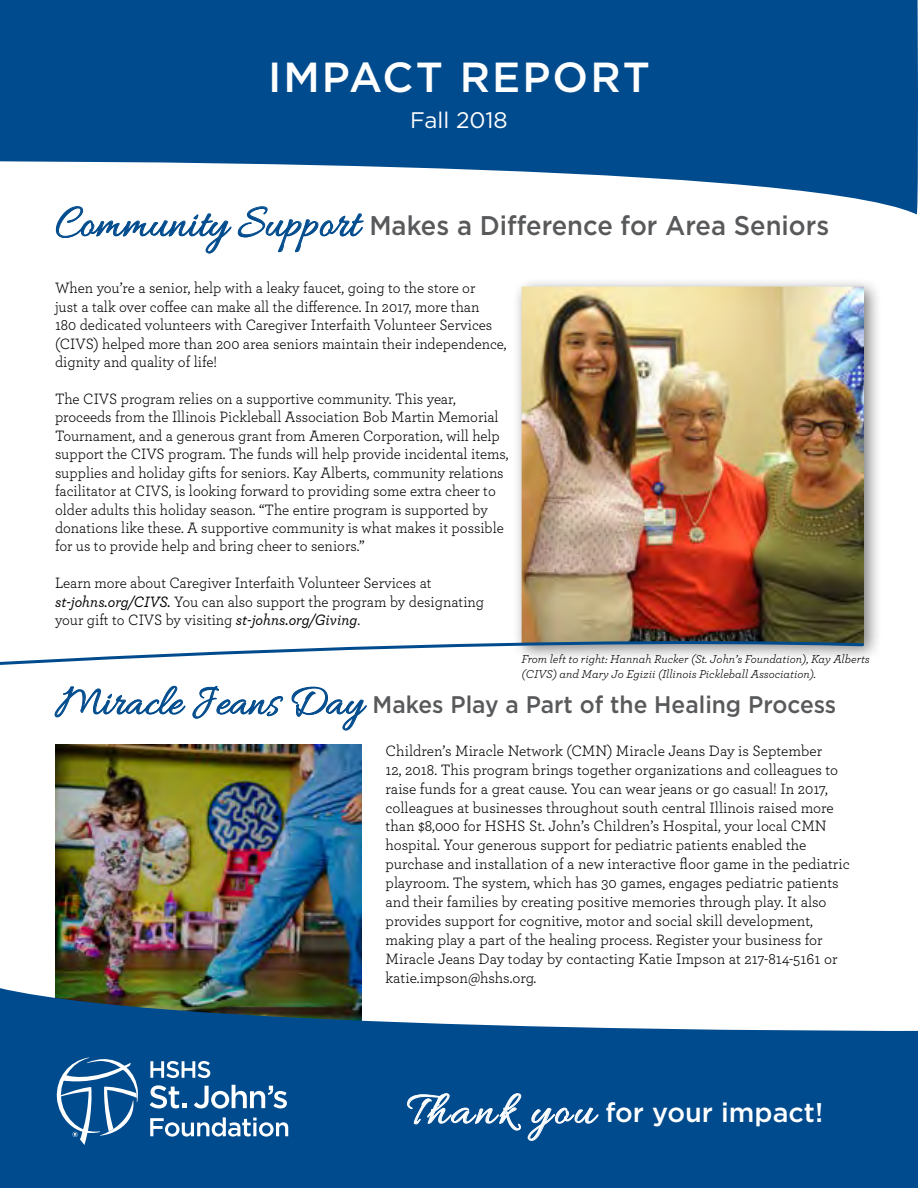
<style>
.page{position:relative;width:918px;height:1188px;background:#fff}
.page>*{position:absolute;margin:0;border:0;box-sizing:border-box;transform-origin:0 0}
.t1{font:500 42px "Gotham";letter-spacing:.05em;color:#fff}
.t2{font:500 27px "Gotham";color:#58595b;scale:.95 1}
.t3{font:500 27px "Gotham";color:#fff}
.t4{font:500 24px "Gotham";color:#58595b;scale:.95 1}
.t5{font:22.5px "Gotham";color:#fff}
.t6{font:15.75px/18.5px "Archer";color:#000;scale:.95 1}
.t7{font:15.75px/18.9px "Archer";color:#000}
.t8{font:italic 12px/14.4px "Archer";color:#000}
.s1{font-family:"Allura";font-weight:400;font-size:48px;color:#004b8d}
.s2{font-weight:500;font-style:italic}
.s3{font-family:"Allura";font-weight:400;font-size:45px;color:#004b8d}
.s4{font-family:"Allura";font-weight:400;font-size:48px}
</style>
<div class="page">
<div style="left:512px;top:277px;width:370px;height:387px;background:#000;opacity:.5"></div>
<img style="left:522px;top:287px;width:342px;height:347px">
<svg style="left:54px;top:686px;width:132px;height:32px"></svg>
<svg style="left:192px;top:686px;width:92px;height:33px"></svg>
<svg style="left:291px;top:686px;width:76px;height:45px"></svg>
<svg style="left:0;top:634px;width:866px;height:31px"></svg>
<img style="left:55px;top:744px;width:307px;height:234px">
<svg style="left:0;top:0;width:918px;height:214px;fill:#004b8d"></svg>
<div style="left:54px;top:58px;width:810px;height:86px;background:#004b8d"></div>
<svg style="left:0;top:978px;width:918px;height:210px;fill:#004b8d"></svg>
<svg style="left:407px;top:1093px;width:115px;height:39px;background:#2f6ca1"></svg>
<svg style="left:528px;top:1107px;width:71px;height:34px;background:#2b69a0"></svg>
<svg style="left:56px;top:206px;width:176px;height:48px"></svg>
<svg style="left:238px;top:206px;width:126px;height:46px"></svg>
<div style="left:33px;top:1045px;width:279px;height:114px;background:#004b8d"></div>
<svg style="left:150px;top:1061px;width:60px;height:17px"></svg>
<svg style="left:150px;top:1085px;width:36px;height:23px"></svg>
<svg style="left:194px;top:1085px;width:93px;height:24px"></svg>
<svg style="left:150px;top:1117px;width:138px;height:20px"></svg>
<svg style="left:56px;top:1057px;width:82px;height:88px"></svg>
<h1 class="t1" style="left:268px;top:50px;width:383px">IMPACT REPORT</h1>
<h3 class="t5" style="left:410px;top:106px;width:99px">Fall 2018</h3>
<h2 class="t2" style="left:56px;top:208px;width:816px"><span class="s1">Community Support</span> Makes a Difference for Area Seniors</h2>
<p class="t6" style="left:55px;top:278px;width:477px">When you’re a senior, help with a leaky faucet, going to the store or<br>just a talk over coffee can make all the difference. In 2017, more than<br>180 dedicated volunteers with Caregiver Interfaith Volunteer Services (CIVS) helped more than 200 area seniors maintain their independence, dignity and quality of life!</p>
<p class="t6" style="left:55px;top:389px;width:479px">The CIVS program relies on a supportive community. This year, proceeds from the Illinois Pickleball Association Bob Martin Memorial Tournament, and a generous grant from Ameren Corporation, will help support the CIVS program. The funds will help provide incidental items, supplies and holiday gifts for seniors. Kay Alberts, community relations facilitator at CIVS, is looking forward to providing some extra cheer to older adults this holiday season. “The entire program is supported by donations like these. A supportive community is what makes it possible for us to provide help and bring cheer to seniors.”</p>
<p class="t6" style="left:55px;top:573px;width:453px">Learn more about Caregiver Interfaith Volunteer Services at <span class="s2">st-johns.org/CIVS.</span> You can also support the program by designating your gift to CIVS by visiting <span class="s2">st-johns.org/Giving</span>.</p>
<p class="t8" style="left:522px;top:651px;width:350px">From left to right: Hannah Rucker (St. John’s Foundation), Kay Alberts (CIVS) and Mary Jo Egizii (Illinois Pickleball Association).</p>
<h3 class="t4" style="left:56px;top:689px;width:824px"><span class="s3">Miracle Jeans Day</span> Makes Play a Part of the Healing Process</h3>
<p class="t7" style="left:386px;top:740px;width:466px">Children’s Miracle Network (CMN) Miracle Jeans Day is September<br>12, 2018. This program brings together organizations and colleagues to raise funds for a great cause. You can wear jeans or go casual! In 2017, colleagues at businesses throughout south central Illinois raised more than $8,000 for HSHS St. John’s Children’s Hospital, your local CMN hospital. Your generous support for pediatric patients enabled the purchase and installation of a new interactive floor game in the pediatric playroom. The system, which has 30 games, engages pediatric patients and their families by creating positive memories through play. It also provides support for cognitive, motor and social skill development, making play a part of the healing process. Register your business for Miracle Jeans Day today by contacting Katie Impson at 217-814-5161 or katie.impson@hshs.org.</p>
<h2 class="t3" style="left:407px;top:1095px;width:418px"><span class="s4">Thank you</span> for your impact!</h2>
</div>
